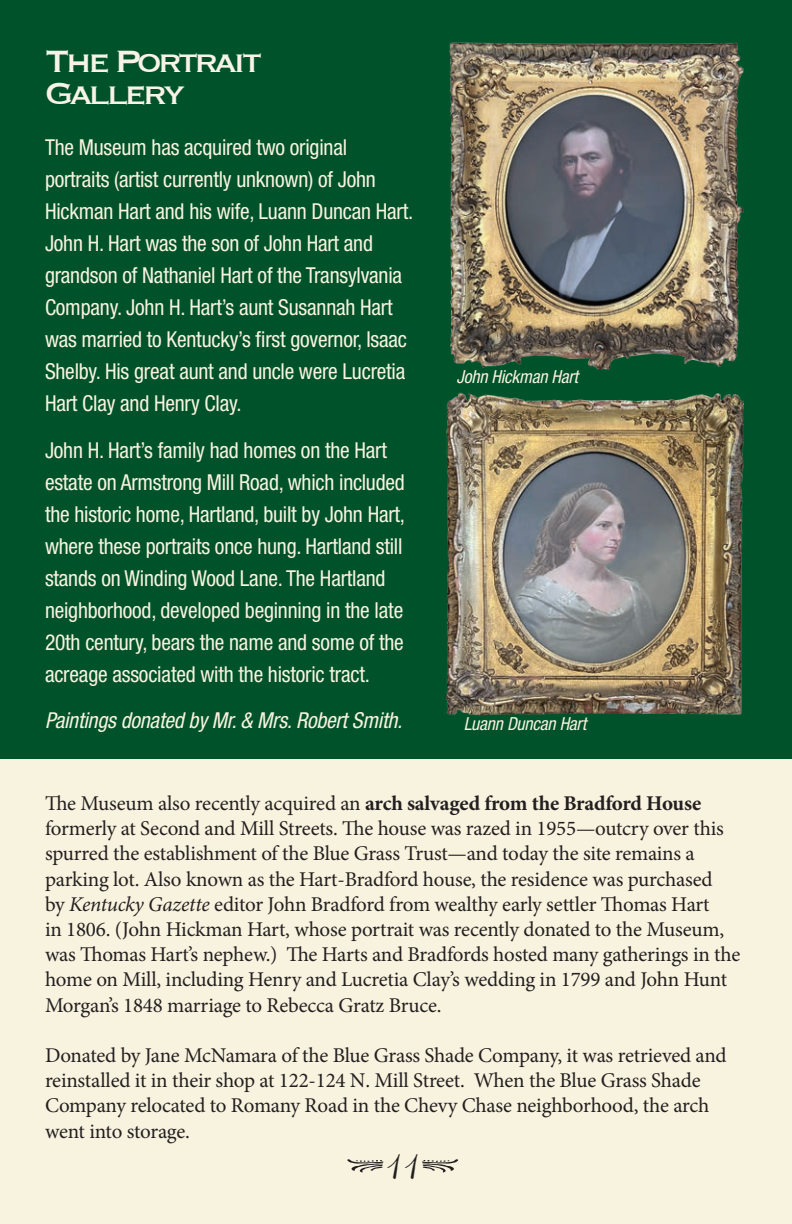
<style>
.page{position:relative;width:792px;height:1224px;background:#f8f3de}
.page>*{position:absolute;margin:0;border:0;box-sizing:border-box;transform-origin:0 0}
.t1{font:italic 48px "Natura";color:#231f20}
.t2{font:40px/32px "Copperplate";letter-spacing:-.1em;color:#f8f3e6}
.t3{font:condensed 22px/32px "Helvetica Neue LT Std";letter-spacing:-.01em;color:#f8f3de}
.t4{font:italic condensed 22px "Helvetica Neue LT Std";letter-spacing:-.01em;color:#f8f3de}
.t5{font:21px/25.2px "Minion Pro";letter-spacing:-.015em;color:#231f20}
.t6{font:italic condensed 18px "Helvetica Neue LT Std";letter-spacing:-.01em;color:#f8f3de}
.s1{font-weight:700}
.s2{font-style:italic}
</style>
<div class="page">
<svg style="left:347px;top:1159px;width:37px;height:14px"></svg>
<svg style="left:422px;top:1159px;width:36px;height:14px"></svg>
<div style="left:0;top:0;width:792px;height:759px;background:#00522b"></div>
<img style="left:449px;top:42px;width:294px;height:327px">
<img style="left:447px;top:393px;width:296px;height:323px">
<h2 class="t2" style="left:45px;top:42px;width:219px">The Portrait<br>Gallery</h2>
<p class="t3" style="left:45px;top:131px;width:370px">The Museum has acquired two original portraits (artist currently unknown) of John Hickman Hart and his wife, Luann Duncan Hart.<br>John H. Hart was the son of John Hart and grandson of Nathaniel Hart of the Transylvania Company. John H. Hart’s aunt Susannah Hart was married to Kentucky’s first governor, Isaac Shelby. His great aunt and uncle were Lucretia Hart Clay and Henry Clay.</p>
<p class="t3" style="left:45px;top:434px;width:362px">John H. Hart’s family had homes on the Hart estate on Armstrong Mill Road, which included the historic home, Hartland, built by John Hart, where these portraits once hung. Hartland still stands on Winding Wood Lane. The Hartland neighborhood, developed beginning in the late 20th century, bears the name and some of the acreage associated with the historic tract.</p>
<p class="t4" style="left:45px;top:708px;width:359px">Paintings donated by Mr. &amp; Mrs. Robert Smith.</p>
<p class="t6" style="left:456px;top:366px;width:123px">John Hickman Hart</p>
<p class="t6" style="left:464px;top:713px;width:124px">Luann Duncan Hart</p>
<p class="t5" style="left:45px;top:791px;width:697px">The Museum also recently acquired an <span class="s1">arch salvaged from the Bradford House </span>formerly at Second and Mill Streets. The house was razed in 1955—outcry over this spurred the establishment of the Blue Grass Trust—and today the site remains a parking lot. Also known as the Hart-Bradford house, the residence was purchased<br>by <span class="s2">Kentucky Gazette</span> editor John Bradford from wealthy early settler Thomas Hart<br>in 1806. (John Hickman Hart, whose portrait was recently donated to the Museum, was Thomas Hart’s nephew.) The Harts and Bradfords hosted many gatherings in the home on Mill, including Henry and Lucretia Clay’s wedding in 1799 and John Hunt Morgan’s 1848 marriage to Rebecca Gratz Bruce.</p>
<p class="t5" style="left:45px;top:1043px;width:683px">Donated by Jane McNamara of the Blue Grass Shade Company, it was retrieved and reinstalled it in their shop at 122-124 N. Mill Street. When the Blue Grass Shade Company relocated to Romany Road in the Chevy Chase neighborhood, the arch went into storage.</p>
<h1 class="t1" style="left:387px;top:1134px;width:33px">11</h1>
</div>
